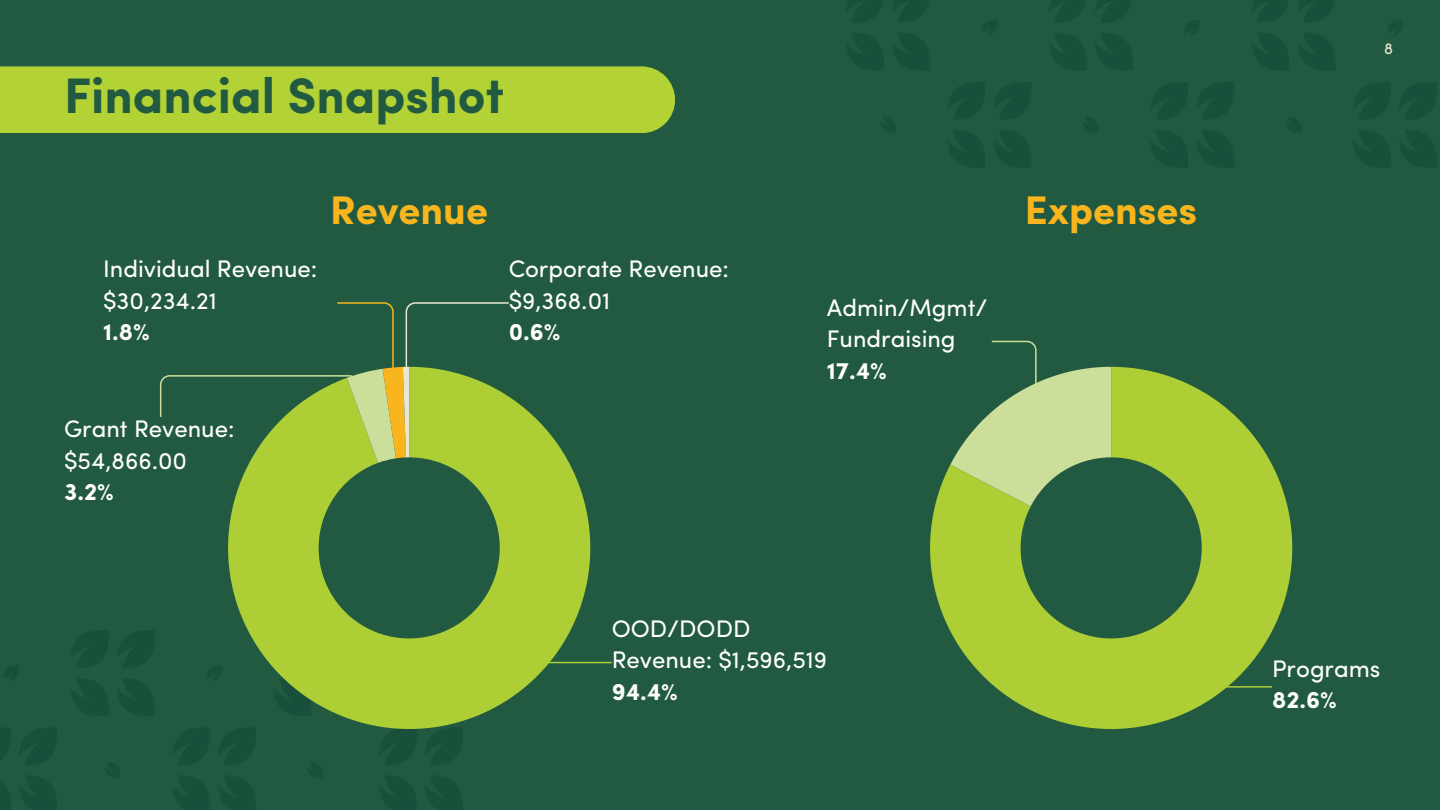
<style>
.page{position:relative;width:1440px;height:810px;background:#215a41}
.page>*{position:absolute;margin:0;border:0;box-sizing:border-box;transform-origin:0 0}
.t1{font:700 50px "Sofia Pro";color:#215a41}
.t2{font:700 40px "Sofia Pro";color:#f8b51d}
.t3{font:24px/31.5px "Sofia Pro";color:#fff}
.t4{font:16px "Sofia Pro";color:#f0ead5}
.s1{font-weight:700}
</style>
<div class="page">
<div style="left:0;top:66px;width:675px;height:67px;background:#b2d236"></div>
<svg style="left:228px;top:397px;width:362px;height:332px;fill:#aece36"></svg>
<svg style="left:930px;top:367px;width:362px;height:362px;fill:#aece36"></svg>
<svg style="left:509px;top:615px;width:103px;height:49px"></svg>
<svg style="left:159px;top:302px;width:351px;height:161px"></svg>
<svg style="left:1201px;top:600px;width:73px;height:88px"></svg>
<svg style="left:950px;top:340px;width:161px;height:166px"></svg>
<h1 class="t1" style="left:64px;top:76px;width:441px">Financial Snapshot</h1>
<p class="t2" style="left:330px;top:194px;width:159px">Revenue</p>
<h2 class="t2" style="left:1025px;top:194px;width:174px">Expenses</h2>
<h3 class="t3" style="left:103px;top:255px;width:216px">Individual Revenue: $30,234.21<br><span class="s1">1.8%</span></h3>
<p class="t3" style="left:509px;top:255px;width:222px">Corporate Revenue: $9,368.01<br><span class="s1">0.6%</span></p>
<h3 class="t3" style="left:64px;top:416px;width:172px">Grant Revenue: $54,866.00<br><span class="s1">3.2%</span></h3>
<h3 class="t3" style="left:827px;top:294px;width:162px">Admin/Mgmt/<br>Fundraising<br><span class="s1">17.4%</span></h3>
<h2 class="t3" style="left:612px;top:615px;width:217px">OOD/DODD<br>Revenue: $1,596,519<br><span class="s1">94.4%</span></h2>
<p class="t4" style="left:1384px;top:42px;width:10px">8</p>
<p class="t3" style="left:1272px;top:655px;width:110px">Programs<br><span class="s1">82.6%</span></p>
</div>
